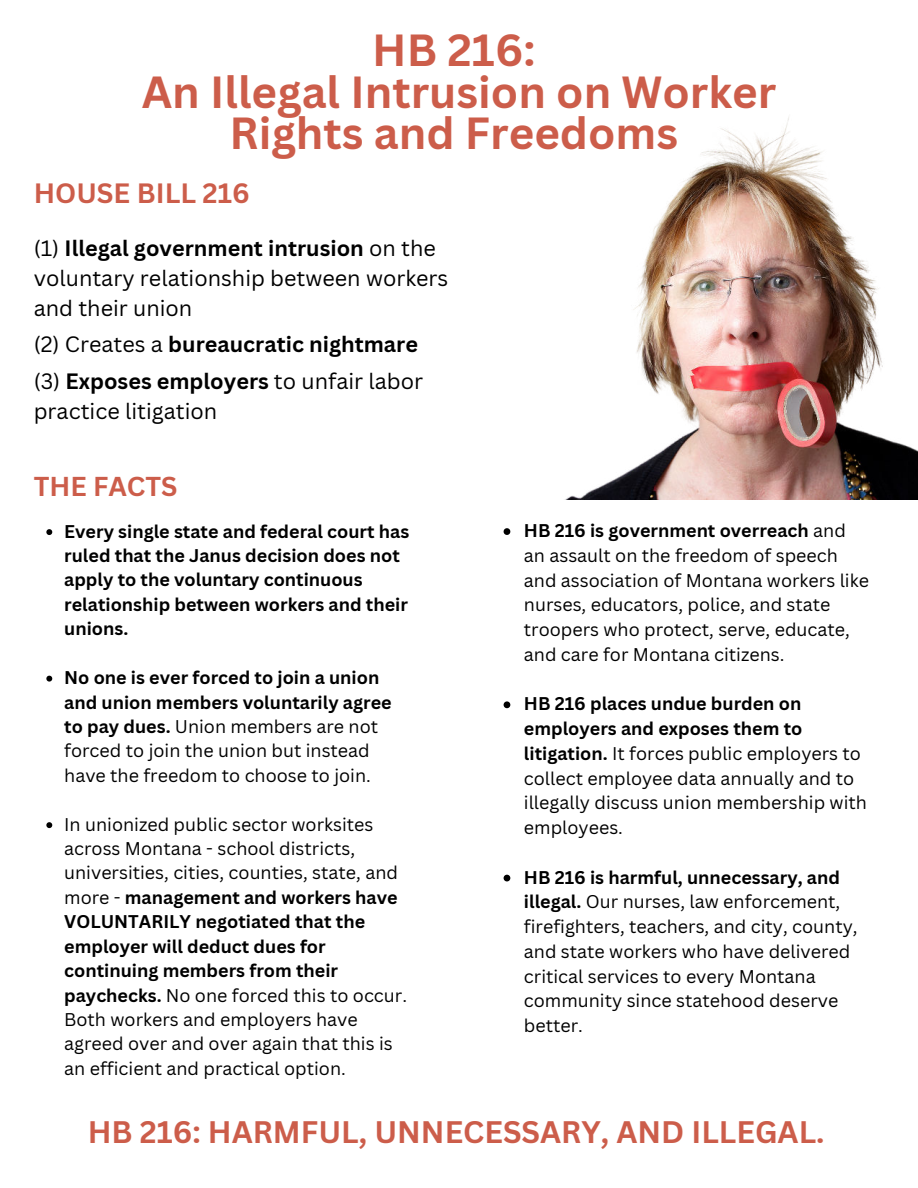
<style>
.page{position:relative;width:918px;height:1188px;background:#fff}
.page>*{position:absolute;margin:0;border:0;box-sizing:border-box;transform-origin:0 0}
.t1{font:700 43.8px/41.4px "Canva Sans";color:#cc5d4a;text-align:center}
.t2{font:700 30.3px "Canva Sans";color:#cc5d4a}
.t3{font:700 27.3px "Canva Sans";color:#cc5d4a}
.t4{font:700 26.55px "Canva Sans";color:#cc5d4a}
.t5{font:21.6px/29.8px "Canva Sans";color:#000}
.t6{font:700 21.6px/36.8px "Canva Sans";color:#000}
.t7{font:18px/24.8px "Canva Sans";color:#000}
.t8{font:700 18px/24.5px "Canva Sans";color:#000}
.s1{font-weight:700}
.s2{font-weight:400}
</style>
<div class="page">
<img style="left:566px;top:117px;width:352px;height:382px">
<svg style="left:46px;top:529px;width:6px;height:6px"></svg>
<svg style="left:46px;top:676px;width:6px;height:6px"></svg>
<svg style="left:46px;top:822px;width:6px;height:6px"></svg>
<svg style="left:504px;top:528px;width:6px;height:7px"></svg>
<svg style="left:504px;top:701px;width:6px;height:7px"></svg>
<svg style="left:504px;top:875px;width:6px;height:6px"></svg>
<h1 class="t1" style="left:142px;top:31px;width:636px">HB 216:<br>An Illegal Intrusion on Worker<br>Rights and Freedoms</h1>
<h3 class="t3" style="left:34px;top:177px;width:218px">HOUSE BILL 216</h3>
<p class="t5" style="left:34px;top:233px;width:416px">(1) <span class="s1">Illegal government intrusion</span> on the voluntary relationship between workers and their union</p>
<p class="t6" style="left:34px;top:327px;width:391px"><span class="s2">(2) Creates a</span> bureaucratic nightmare <span class="s2">(3)</span> Exposes employers <span class="s2">to unfair labor</span></p>
<p class="t5" style="left:34px;top:396px;width:185px">practice litigation</p>
<h3 class="t4" style="left:34px;top:471px;width:145px">THE FACTS</h3>
<p class="t8" style="left:64px;top:519px;width:347px">Every single state and federal court has ruled that the Janus decision does not apply to the voluntary continuous relationship between workers and their unions.</p>
<p class="t7" style="left:64px;top:665px;width:329px"><span class="s1">No one is ever forced to join a union and union members voluntarily agree to pay dues.</span> Union members are not forced to join the union but instead have the freedom to choose to join.</p>
<p class="t7" style="left:64px;top:812px;width:344px">In unionized public sector worksites across Montana - school districts, universities, cities, counties, state, and more - <span class="s1">management and workers have VOLUNTARILY negotiated that the employer will deduct dues for continuing members from their paychecks.</span> No one forced this to occur.<br>Both workers and employers have agreed over and over again that this is an efficient and practical option.</p>
<p class="t7" style="left:524px;top:518px;width:347px"><span class="s1">HB 216 is government overreach</span> and an assault on the freedom of speech and association of Montana workers like nurses, educators, police, and state troopers who protect, serve, educate, and care for Montana citizens.</p>
<p class="t7" style="left:524px;top:692px;width:345px"><span class="s1">HB 216 places undue burden on employers and exposes them to litigation.</span> It forces public employers to collect employee data annually and to illegally discuss union membership with employees.</p>
<p class="t7" style="left:524px;top:865px;width:335px"><span class="s1">HB 216 is harmful, unnecessary, and illegal.</span> Our nurses, law enforcement, firefighters, teachers, and city, county, and state workers who have delivered critical services to every Montana community since statehood deserve better.</p>
<h2 class="t2" style="left:88px;top:1114px;width:738px">HB 216: HARMFUL, UNNECESSARY, AND ILLEGAL.</h2>
</div>
